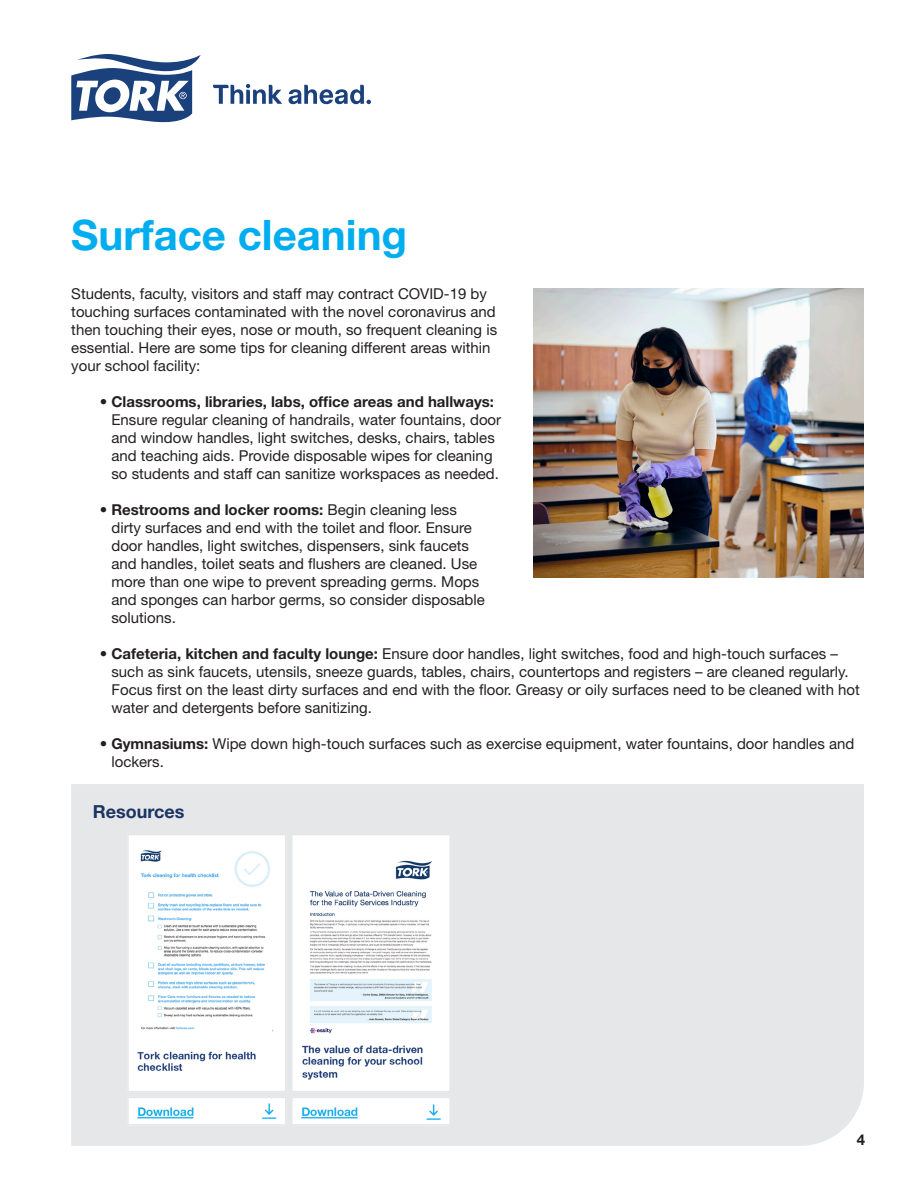
<style>
.page{position:relative;width:918px;height:1188px;background:#fff}
.page>*{position:absolute;margin:0;border:0;box-sizing:border-box;transform-origin:0 0}
.t1{font:700 42px "Helvetica Neue LT Std";color:#00aeef}
.t2{font:700 18px "Helvetica Neue LT Std";color:#1b3463}
.Copy{font:15px/18px "Helvetica Neue LT Std";color:#231f20}
.t3{font:700 15px "Helvetica Neue LT Std";color:#231f20}
.s1{font-weight:700}
</style>
<div class="page">
<svg style="left:213px;top:84px;width:69px;height:20px"></svg>
<svg style="left:289px;top:85px;width:82px;height:19px"></svg>
<svg style="left:71px;top:54px;width:130px;height:68px"></svg>
<img style="left:534px;top:288px;width:330px;height:290px">
<div style="left:71px;top:784px;width:793px;height:362px;background:#e6e7e9"></div>
<img style="left:123px;top:831px;width:336px;height:297px">
<p class="t1" style="left:71px;top:209px;width:337px">Surface cleaning</p>
<p class="Copy" style="left:71px;top:285px;width:427px">Students, faculty, visitors and staff may contract COVID-19 by touching surfaces contaminated with the novel coronavirus and then touching their eyes, nose or mouth, so frequent cleaning is essential. Here are some tips for cleaning different areas within your school facility:</p>
<p class="Copy" style="left:111px;top:393px;width:391px;text-indent:-12px"><span class="s1">• Classrooms, libraries, labs, office areas and hallways:<br></span>Ensure regular cleaning of handrails, water fountains, door and window handles, light switches, desks, chairs, tables and teaching aids. Provide disposable wipes for cleaning so students and staff can sanitize workspaces as needed.</p>
<p class="Copy" style="left:111px;top:501px;width:375px;text-indent:-12px"><span class="s1">• Restrooms and locker rooms:</span> Begin cleaning less dirty surfaces and end with the toilet and floor. Ensure door handles, light switches, dispensers, sink faucets and handles, toilet seats and flushers are cleaned. Use more than one wipe to prevent spreading germs. Mops and sponges can harbor germs, so consider disposable solutions.</p>
<p class="Copy" style="left:111px;top:645px;width:750px;text-indent:-12px"><span class="s1">• Cafeteria, kitchen and faculty lounge:</span> Ensure door handles, light switches, food and high-touch surfaces – such as sink faucets, utensils, sneeze guards, tables, chairs, countertops and registers – are cleaned regularly.<br>Focus first on the least dirty surfaces and end with the floor. Greasy or oily surfaces need to be cleaned with hot water and detergents before sanitizing.</p>
<p class="Copy" style="left:111px;top:735px;width:744px;text-indent:-12px"><span class="s1">• Gymnasiums:</span> Wipe down high-touch surfaces such as exercise equipment, water fountains, door handles and lockers.</p>
<p class="t2" style="left:93px;top:800px;width:93px">Resources</p>
<p class="t3" style="left:857px;top:1130px;width:10px">4</p>
</div>
